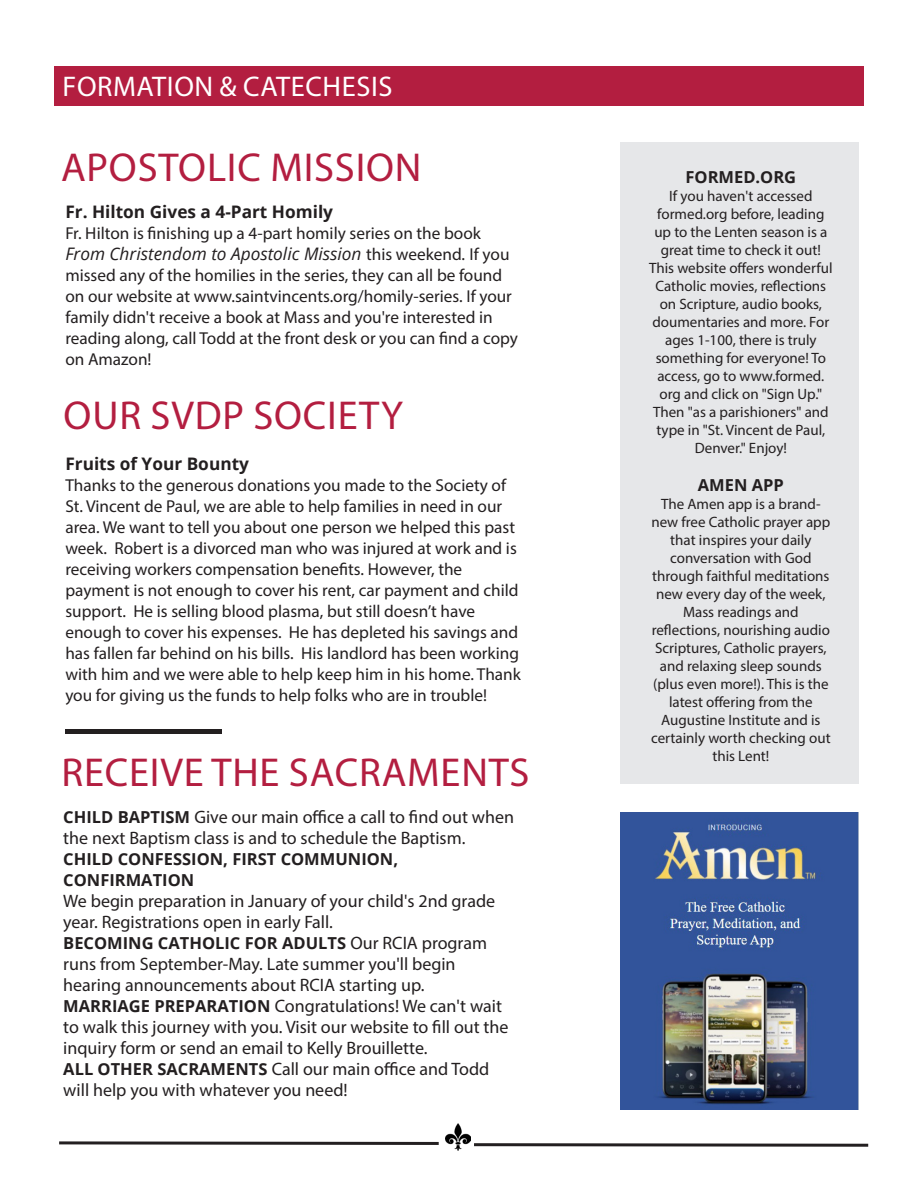
<style>
.page{position:relative;width:918px;height:1188px;background:#fff}
.page>*{position:absolute;margin:0;border:0;box-sizing:border-box;transform-origin:0 0}
.Page_Title_-_Left{font:40.5px "Myriad Pro";letter-spacing:.02em;color:#b31e40}
.Page_Title_-_Left-2{font:28.5px "Myriad Pro";letter-spacing:.02em;color:#fff}
.Subheader_1{font:18px/21px "Myriad Pro";color:#231f20}
.Body_Text{font:17.25px/21px "Myriad Pro";color:#231f20}
.Body_Text-2{font:700 17.25px "Open Sans";color:#231f20}
.Subheader_1-2{font:700 16.5px/21px "Open Sans";color:#231f20}
.Body_Text-3{font:15px/18px "Myriad Pro";color:#231f20;text-align:center}
.s1{font-family:"Open Sans";font-style:italic}
.s2{font-family:"Open Sans";font-weight:700;font-size:16.5px}
.s3{font-family:"Myriad Pro";font-weight:400;font-size:18px}
</style>
<div class="page">
<img style="left:621px;top:813px;width:238px;height:297px">
<div style="left:54px;top:66px;width:810px;height:39px;background:#b31e40"></div>
<div style="left:621px;top:142px;width:238px;height:642px;background:#e6e7e9"></div>
<div style="left:65px;top:729px;width:156px;height:5px;background:#231f20"></div>
<svg style="left:474px;top:1143px;width:395px;height:4px"></svg>
<img style="left:446px;top:1123px;width:24px;height:27px">
<svg style="left:59px;top:1141px;width:380px;height:4px"></svg>
<p class="Page_Title_-_Left-2" style="left:63px;top:69px;width:331px">FORMATION &amp; CATECHESIS</p>
<p class="Page_Title_-_Left" style="left:61px;top:142px;width:362px">APOSTOLIC MISSION</p>
<p class="Body_Text-2" style="left:65px;top:200px;width:269px">Fr. Hilton Gives a 4-Part Homily</p>
<p class="Body_Text" style="left:65px;top:223px;width:454px">Fr. Hilton is finishing up a 4-part homily series on the book <span class="s1">From Christendom to Apostolic Mission</span> this weekend. If you missed any of the homilies in the series, they can all be found on our website at www.saintvincents.org/homily-series. If your family didn't receive a book at Mass and you're interested in reading along, call Todd at the front desk or you can find a copy on Amazon!</p>
<p class="Page_Title_-_Left" style="left:64px;top:390px;width:341px">OUR SVDP SOCIETY</p>
<p class="Body_Text-2" style="left:65px;top:452px;width:185px">Fruits of Your Bounty</p>
<p class="Body_Text" style="left:65px;top:475px;width:457px">Thanks to the generous donations you made to the Society of St. Vincent de Paul, we are able to help families in need in our area. We want to tell you about one person we helped this past week. Robert is a divorced man who was injured at work and is receiving workers compensation benefits. However, the payment is not enough to cover his rent, car payment and child support. He is selling blood plasma, but still doesn’t have enough to cover his expenses. He has depleted his savings and has fallen far behind on his bills. His landlord has been working with him and we were able to help keep him in his home. Thank you for giving us the funds to help folks who are in trouble!</p>
<p class="Page_Title_-_Left" style="left:62px;top:748px;width:469px">RECEIVE THE SACRAMENTS</p>
<p class="Subheader_1" style="left:63px;top:806px;width:452px"><span class="s2">CHILD BAPTISM</span> Give our main office a call to find out when the next Baptism class is and to schedule the Baptism.</p>
<p class="Subheader_1-2" style="left:63px;top:848px;width:336px">CHILD CONFESSION, FIRST COMMUNION,<br>CONFIRMATION</p>
<p class="Subheader_1" style="left:63px;top:890px;width:433px">We begin preparation in January of your child's 2nd grade year. Registrations open in early Fall.</p>
<p class="Subheader_1-2" style="left:63px;top:932px;width:425px">BECOMING CATHOLIC FOR ADULTS <span class="s3">Our RCIA program</span></p>
<p class="Subheader_1" style="left:63px;top:953px;width:394px">runs from September-May. Late summer you'll begin hearing announcements about RCIA starting up.</p>
<p class="Subheader_1" style="left:63px;top:995px;width:447px"><span class="s2">MARRIAGE PREPARATION</span> Congratulations! We can't wait to walk this journey with you. Visit our website to fill out the inquiry form or send an email to Kelly Brouillette.</p>
<p class="Subheader_1" style="left:63px;top:1058px;width:428px"><span class="s2">ALL OTHER SACRAMENTS</span> Call our main office and Todd will help you with whatever you need!</p>
<p class="Subheader_1-2" style="left:685px;top:166px;width:112px">FORMED.ORG</p>
<p class="Body_Text-3" style="left:669px;top:187px;width:145px">If you haven't accessed</p>
<p class="Body_Text-3" style="left:649px;top:205px;width:185px">formed.org before, leading up to the Lenten season is a great time to check it out!<br>This website offers wonderful<br>Catholic movies, reflections on Scripture, audio books, doumentaries and more. For ages 1-100, there is truly something for everyone! To access, go to www.formed. org and click on "Sign Up."<br>Then "as a parishioners" and type in "St. Vincent de Paul,<br>Denver." Enjoy!</p>
<p class="Subheader_1-2" style="left:698px;top:474px;width:87px">AMEN APP</p>
<p class="Body_Text-3" style="left:651px;top:495px;width:181px">The Amen app is a brand&shy;new free Catholic prayer app that inspires your daily conversation with God through faithful meditations new every day of the week,<br>Mass readings and reflections, nourishing audio<br>Scriptures, Catholic prayers, and relaxing sleep sounds (plus even more!). This is the latest offering from the<br>Augustine Institute and is certainly worth checking out this Lent!</p>
</div>
